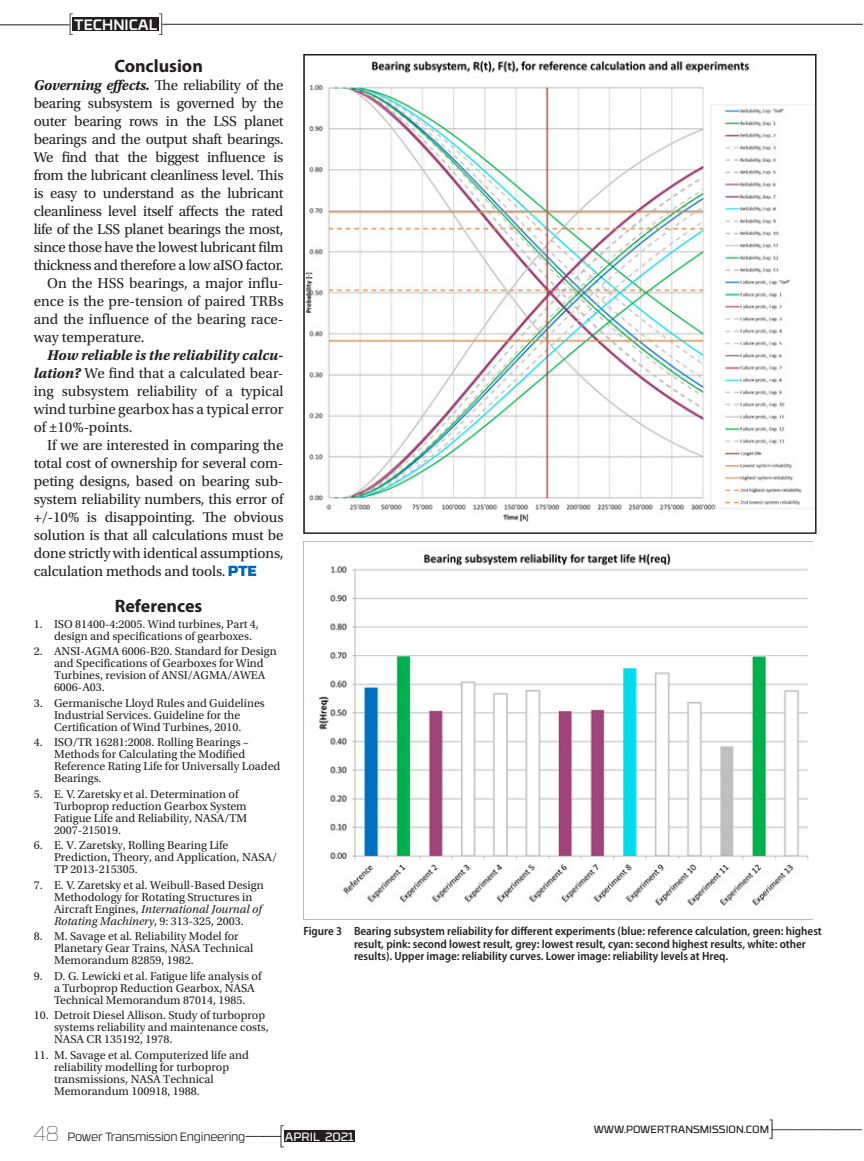
<style>
.page{position:relative;width:864px;height:1161px;background:#fff}
.page>*{position:absolute;margin:0;border:0;box-sizing:border-box;transform-origin:0 0}
.t1{font:300 condensed 24px "Myriad Pro";color:#231f20}
.Body_Text_Header{font:700 18px "Myriad Pro";color:#231f20}
.Body_Text{font:15px/18px "Utopia Std";color:#231f20;text-align:justify}
.Body_Text_after_Head{font:15px/18px "Utopia Std";letter-spacing:-.02em;color:#231f20;text-align:justify}
.t2{font:500 15px "RB No 3.1";color:#fff}
.t3{font:12px/12px "Utopia Std";color:#231f20}
.Figure_Table_Caption{font:600 semi-condensed 12px/12.3px "Myriad Pro";color:#231f20}
.t4{font:300 12px "RB No 3.1";letter-spacing:-.02em;color:#231f20}
.t5{font:12px "RB No 3.1";color:#fff}
.t6{font:10.5px "RB No 3.1";color:#231f20}
.s1{font-weight:700;font-style:italic}
.s2{font-style:italic}
.s3{font-weight:100;font-size:21px}
</style>
<div class="page">
<svg style="left:229px;top:566px;width:27px;height:10px"></svg>
<img style="left:304px;top:541px;width:509px;height:365px">
<img style="left:306px;top:61px;width:508px;height:461px">
<div style="left:303px;top:54px;width:514px;height:480px;border:2px solid #231f20"></div>
<svg style="left:245px;top:1125px;width:39px;height:22px"></svg>
<div style="left:284px;top:1131px;width:71px;height:11px;background:#231f20"></div>
<div style="left:73px;top:17px;width:86px;height:14px;background:#231f20"></div>
<svg style="left:70px;top:14px;width:3px;height:21px"></svg>
<hr style="left:162px;top:24px;width:701px;height:1px;background:#231f20">
<svg style="left:159px;top:14px;width:3px;height:21px"></svg>
<hr style="left:0;top:24px;width:70px;height:1px;background:#231f20">
<p class="t2" style="left:74px;top:13px;width:85px">TECHNICAL</p>
<p class="Body_Text_Header" style="left:114px;top:56px;width:90px">Conclusion</p>
<p class="Body_Text_after_Head" style="left:34px;top:76px;width:251px"><span class="s1">Governing effects.</span> The reliability of the bearing subsystem is governed by the outer bearing rows in the LSS planet bearings and the output shaft bearings.<br>We find that the biggest influence is from the lubricant cleanliness level. This is easy to understand as the lubricant cleanliness level itself affects the rated life of the LSS planet bearings the most, since those have the lowest lubricant film thickness and therefore a low aISO factor.</p>
<p class="Body_Text" style="left:34px;top:274px;width:251px;text-indent:14px">On the HSS bearings, a major influ&shy;ence is the pre-tension of paired TRBs and the influence of the bearing race&shy;way temperature.</p>
<p class="Body_Text" style="left:34px;top:346px;width:251px;text-indent:14px"><span class="s1">How reliable is the reliability calcu&shy;lation?</span> We find that a calculated bear&shy;ing subsystem reliability of a typical wind turbine gearbox has a typical error of ±10%-points.</p>
<p class="Body_Text" style="left:34px;top:436px;width:251px;text-indent:14px">If we are interested in comparing the total cost of ownership for several com&shy;peting designs, based on bearing sub&shy;system reliability numbers, this error of +/-10% is disappointing. The obvious solution is that all calculations must be done strictly with identical assumptions, calculation methods and tools.</p>
<p class="Body_Text_Header" style="left:115px;top:596px;width:89px">References</p>
<p class="t3" style="left:54px;top:618px;width:206px;text-indent:-20px">1. ISO 81400-4:2005. Wind turbines, Part 4, design and specifications of gearboxes.</p>
<p class="t3" style="left:54px;top:645px;width:224px;text-indent:-20px">2. ANSI-AGMA 6006-B20. Standard for Design and Specifications of Gearboxes for Wind Turbines, revision of ANSI/AGMA/AWEA 6006-A03.</p>
<p class="t3" style="left:34px;top:697px;width:233px;text-align:center">3. Germanische Lloyd Rules and Guidelines<br>Industrial Services. Guideline for the<br>Certification of Wind Turbines, 2010.</p>
<p class="t3" style="left:54px;top:736px;width:228px;text-indent:-20px">4. ISO/TR 16281:2008. Rolling Bearings – Methods for Calculating the Modified Reference Rating Life for Universally Loaded Bearings.</p>
<p class="t3" style="left:54px;top:788px;width:195px;text-indent:-20px">5. E. V. Zaretsky et al. Determination of<br>Turboprop reduction Gearbox System<br>Fatigue Life and Reliability, NASA/TM<br>2007-215019.</p>
<p class="t3" style="left:54px;top:839px;width:225px;text-indent:-20px">6. E. V. Zaretsky, Rolling Bearing Life<br>Prediction, Theory, and Application, NASA/<br>TP 2013-215305.</p>
<p class="t3" style="left:54px;top:879px;width:211px;text-indent:-20px">7. E. V. Zaretsky et al. Weibull-Based Design Methodology for Rotating Structures in Aircraft Engines, <span class="s2">International Journal of Rotating Machinery</span>, 9: 313-325, 2003.</p>
<p class="t3" style="left:54px;top:930px;width:201px;text-indent:-20px">8. M. Savage et al. Reliability Model for<br>Planetary Gear Trains, NASA Technical<br>Memorandum 82859, 1982.</p>
<p class="t3" style="left:54px;top:970px;width:209px;text-indent:-20px">9. D. G. Lewicki et al. Fatigue life analysis of a Turboprop Reduction Gearbox, NASA<br>Technical Memorandum 87014, 1985.</p>
<p class="t3" style="left:54px;top:1009px;width:216px;text-indent:-20px">10. Detroit Diesel Allison. Study of turboprop systems reliability and maintenance costs,<br>NASA CR 135192, 1978.</p>
<p class="t3" style="left:54px;top:1049px;width:197px;text-indent:-20px">11. M. Savage et al. Computerized life and reliability modelling for turboprop transmissions, NASA Technical Memorandum 100918, 1988.</p>
<p class="Figure_Table_Caption" style="left:354px;top:925px;width:469px;text-indent:-51px">Figure 3 Bearing subsystem reliability for different experiments (blue: reference calculation, green: highest result, pink: second lowest result, grey: lowest result, cyan: second highest results, white: other results). Upper image: reliability curves. Lower image: reliability levels at Hreq.</p>
<p class="t4" style="left:33px;top:1128px;width:213px"><span class="s3">48</span> Power Transmission Engineering</p>
<p class="t5" style="left:285px;top:1128px;width:70px">APRIL 2021</p>
<p class="t6" style="left:594px;top:1122px;width:177px">WWW.POWERTRANSMISSION.COM</p>
<h1 class="t1" style="left:769px;top:1116px;width:96px">]————</h1>
</div>
